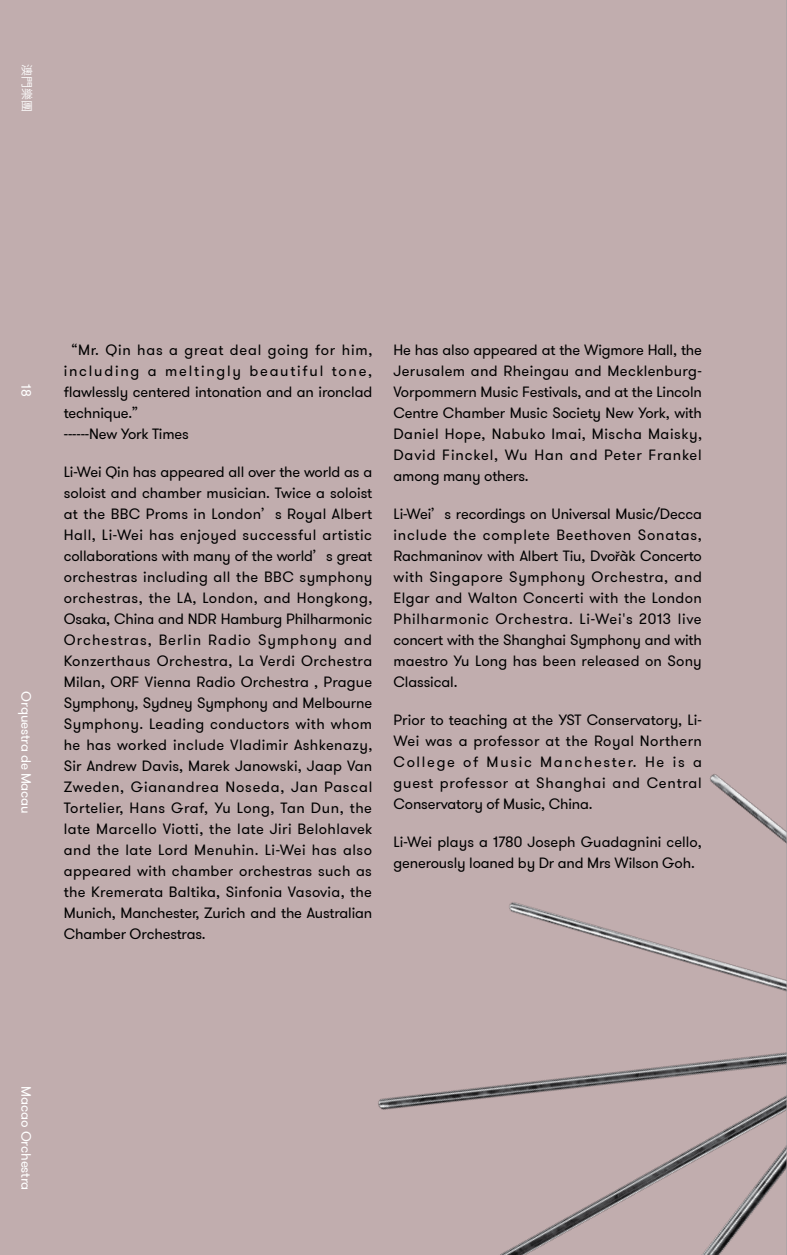
<style>
.page{position:relative;width:787px;height:1255px;background:#fff}
.page>*{position:absolute;margin:0;border:0;box-sizing:border-box;transform-origin:0 0}
.t1{font:14.85px/21px "GT Walsheim Pro";letter-spacing:-.01em;color:#000;text-align:justify}
.t2{font:13.5px "GT Walsheim Pro";letter-spacing:-.015em;color:#fff}
.t3{font:600 12px "Noto Sans CJ Ktc";color:#fff}
.s1{font-family:"Noto Sans CJ Ktc";font-weight:500;font-size:13.5px}
.s2{font-family:"TT Norms";font-weight:500;font-size:13.5px}
</style>
<div class="page">
<div style="left:0;top:0;width:787px;height:1254px;background:#c1adae"></div>
<img style="left:378px;top:774px;width:408px;height:480px">
<hr style="left:786px;top:0;width:1px;height:1254px;background:#9d9fa2">
<p class="t3" style="left:34px;top:64px;width:49px;rotate:90deg">澳門樂團</p>
<p class="t2" style="left:35px;top:384px;width:14px;rotate:90deg">18</p>
<p class="t2" style="left:35px;top:691px;width:124px;rotate:90deg">Orquestra de Macau</p>
<p class="t1" style="left:64px;top:340px;width:310px;text-align:left"><span class="s1">“</span>Mr. Qin has a great deal going for him, including a meltingly beautiful tone, flawlessly centered intonation and an ironclad technique.<span class="s1">”<br></span>------New York Times</p>
<p class="t1" style="left:64px;top:462px;width:310px">Li-Wei Qin has appeared all over the world as a soloist and chamber musician. Twice a soloist at the BBC Proms in London<span class="s1">’</span>s Royal Albert Hall, Li-Wei has enjoyed successful artistic collaborations with many of the world<span class="s1">’</span>s great orchestras including all the BBC symphony orchestras, the LA, London, and Hongkong, Osaka, China and NDR Hamburg Philharmonic Orchestras, Berlin Radio Symphony and Konzerthaus Orchestra, La Verdi Orchestra Milan, ORF Vienna Radio Orchestra , Prague Symphony, Sydney Symphony and Melbourne Symphony. Leading conductors with whom he has worked include Vladimir Ashkenazy, Sir Andrew Davis, Marek Janowski, Jaap Van Zweden, Gianandrea Noseda, Jan Pascal Tortelier, Hans Graf, Yu Long, Tan Dun, the late Marcello Viotti, the late Jiri Belohlavek and the late Lord Menuhin. Li-Wei has also appeared with chamber orchestras such as the Kremerata Baltika, Sinfonia Vasovia, the Munich, Manchester, Zurich and the Australian Chamber Orchestras.</p>
<p class="t1" style="left:393px;top:340px;width:310px">He has also appeared at the Wigmore Hall, the Jerusalem and Rheingau and Mecklenburg-Vorpommern Music Festivals, and at the Lincoln Centre Chamber Music Society New York, with Daniel Hope, Nabuko Imai, Mischa Maisky, David Finckel, Wu Han and Peter Frankel among many others.</p>
<p class="t1" style="left:393px;top:504px;width:310px">Li-Wei<span class="s1">’</span>s recordings on Universal Music/Decca include the complete Beethoven Sonatas, Rachmaninov with Albert Tiu, Dvo<span class="s2">ř</span>àk Concerto with Singapore Symphony Orchestra, and Elgar and Walton Concerti with the London Philharmonic Orchestra. Li-Wei's 2013 live concert with the Shanghai Symphony and with maestro Yu Long has been released on Sony Classical.</p>
<p class="t1" style="left:393px;top:710px;width:310px">Prior to teaching at the YST Conservatory, Li-Wei was a professor at the Royal Northern College of Music Manchester. He is a guest professor at Shanghai and Central Conservatory of Music, China.</p>
<p class="t1" style="left:393px;top:832px;width:310px">Li-Wei plays a 1780 Joseph Guadagnini cello, generously loaned by Dr and Mrs Wilson Goh.</p>
<p class="t2" style="left:35px;top:1086px;width:106px;rotate:90deg">Macao Orchestra</p>
</div>
